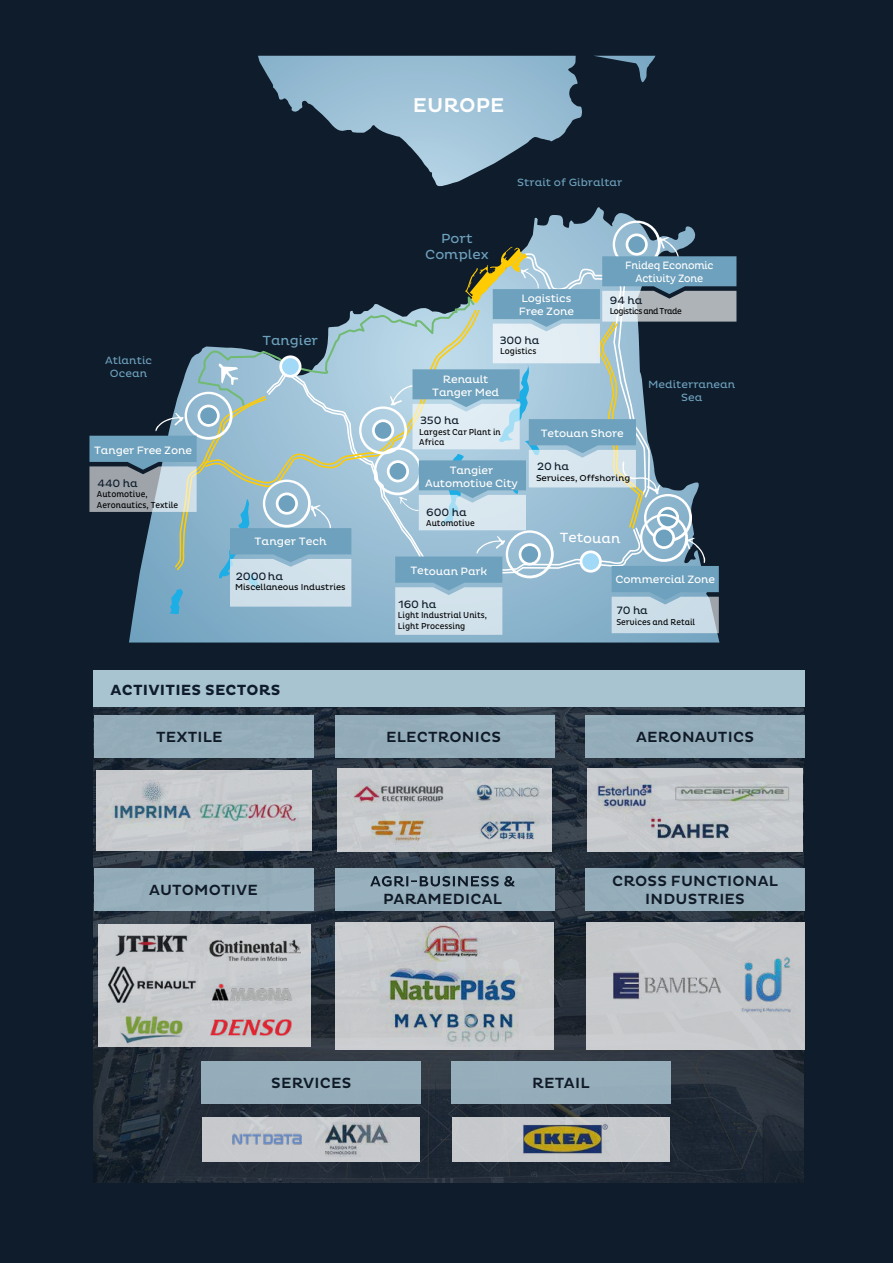
<style>
.page{position:relative;width:893px;height:1263px;background:#0e1c2b}
.page>*{position:absolute;margin:0;border:0;box-sizing:border-box;transform-origin:0 0}
.t1{font:500 20.25px "Pluto";color:#fff}
.t2{font:500 15px/18px "Pluto";letter-spacing:.015em;color:#101a27;text-align:center}
.t3{font:700 15px "Pluto";letter-spacing:.015em;color:#0e1c2b}
.t4{font:13.5px "Pluto";letter-spacing:-.005em;color:#fff}
.t5{font:13.35px/16px "Pluto";color:#6ea1bd;text-align:center}
.t6{font:10.8px/13px "Pluto";letter-spacing:-.015em;color:#fff;text-align:center}
.t7{font:10.8px/12.9px "Pluto";color:#6ea1bd;text-align:center}
.t8{font:10.8px "Pluto";letter-spacing:-.015em;color:#0f1c2a}
.t9{font:10.8px/13px "Pluto";letter-spacing:-.015em;color:#fff;text-align:center;scale:.92 1}
.t10{font:10.8px "Pluto";letter-spacing:-.01em;color:#0f1b2a}
.t11{font:8.85px/10.5px "Pluto Cond";color:#000}
.t12{font:8.85px "Pluto";color:#000;scale:.95 1}
.t13{font:8.85px "Pluto";color:#000}
.t14{font:8.85px "Pluto Cond";letter-spacing:-.05em;color:#000}
</style>
<div class="page">
<img style="left:94px;top:707px;width:710px;height:475px">
<div style="left:94px;top:715px;width:219px;height:43px;background:#94acb9"></div>
<div style="left:335px;top:715px;width:220px;height:43px;background:#94adba"></div>
<div style="left:585px;top:715px;width:219px;height:43px;background:#94adba"></div>
<div style="left:94px;top:868px;width:219px;height:43px;background:#95adba"></div>
<div style="left:335px;top:868px;width:220px;height:43px;background:#95adba"></div>
<div style="left:585px;top:868px;width:219px;height:43px;background:#94adba"></div>
<svg style="left:370px;top:876px;width:145px;height:10px"></svg>
<svg style="left:93px;top:764px;width:220px;height:91px"></svg>
<svg style="left:93px;top:921px;width:220px;height:129px"></svg>
<svg style="left:335px;top:764px;width:220px;height:91px"></svg>
<div style="left:452px;top:1117px;width:218px;height:44px;background:#c6c9cc"></div>
<div style="left:335px;top:922px;width:219px;height:127px;background:#c7c9cc"></div>
<div style="left:586px;top:922px;width:218px;height:127px;background:#c6c8cb"></div>
<svg style="left:584px;top:764px;width:220px;height:91px"></svg>
<img style="left:587px;top:768px;width:215px;height:83px">
<img style="left:384px;top:923px;width:140px;height:79px">
<img style="left:337px;top:769px;width:215px;height:82px">
<img style="left:380px;top:1000px;width:138px;height:46px">
<img style="left:96px;top:770px;width:215px;height:81px">
<img style="left:523px;top:1124px;width:85px;height:30px">
<div style="left:451px;top:1061px;width:219px;height:43px;background:#96aebb"></div>
<div style="left:202px;top:1061px;width:219px;height:43px;background:#96aeba"></div>
<img style="left:99px;top:925px;width:211px;height:121px">
<img style="left:207px;top:931px;width:94px;height:38px">
<img style="left:207px;top:969px;width:89px;height:46px">
<img style="left:211px;top:1019px;width:80px;height:16px">
<img style="left:613px;top:971px;width:108px;height:28px">
<img style="left:741px;top:957px;width:50px;height:56px">
<div style="left:203px;top:1117px;width:217px;height:44px;background:#c7c9cc"></div>
<img style="left:324px;top:1122px;width:67px;height:34px">
<img style="left:232px;top:1133px;width:70px;height:12px">
<svg style="left:129px;top:207px;width:590px;height:435px"></svg>
<svg style="left:595px;top:56px;width:60px;height:27px"></svg>
<svg style="left:258px;top:56px;width:324px;height:131px"></svg>
<div style="left:93px;top:671px;width:712px;height:36px;background:#a9c4d1"></div>
<svg style="left:89px;top:220px;width:647px;height:415px"></svg>
<p class="t7" style="left:105px;top:354px;width:49px">Atlantic<br>Ocean</p>
<p class="t6" style="left:94px;top:444px;width:99px">Tanger Free Zone</p>
<p class="t8" style="left:98px;top:477px;width:42px">440 ha</p>
<p class="t11" style="left:97px;top:489px;width:83px">Automotive,<br>Aeronautics, Textile</p>
<h3 class="t5" style="left:262px;top:332px;width:57px">Tangier</h3>
<p class="t6" style="left:255px;top:535px;width:74px">Tanger Tech</p>
<p class="t10" style="left:236px;top:570px;width:49px">2000ha</p>
<p class="t12" style="left:235px;top:582px;width:118px">Miscellaneous Industries</p>
<h2 class="t3" style="left:111px;top:681px;width:171px">ACTIVITIES SECTORS</h2>
<h2 class="t2" style="left:156px;top:728px;width:68px">TEXTILE</h2>
<h1 class="t1" style="left:413px;top:93px;width:93px">EUROPE</h1>
<h3 class="t5" style="left:425px;top:231px;width:65px">Port<br>Complex</h3>
<p class="t7" style="left:517px;top:176px;width:107px">Strait of Gibraltar</p>
<p class="t9" style="left:625px;top:259px;width:98px">Fnideq Economic<br>Activity Zone</p>
<p class="t6" style="left:519px;top:292px;width:57px;text-align:left">Logistics<br>Free Zone</p>
<p class="t8" style="left:610px;top:294px;width:34px">94 ha</p>
<p class="t14" style="left:610px;top:306px;width:74px">Logistics and Trade</p>
<p class="t8" style="left:500px;top:334px;width:41px">300 ha</p>
<p class="t11" style="left:500px;top:346px;width:38px">Logistics</p>
<p class="t6" style="left:432px;top:373px;width:68px">Renault<br>Tanger Med</p>
<p class="t8" style="left:420px;top:415px;width:40px">350 ha</p>
<p class="t11" style="left:419px;top:426px;width:83px">Largest Car Plant in<br>Africa</p>
<p class="t6" style="left:425px;top:464px;width:94px">Tangier<br>Automotive City</p>
<p class="t8" style="left:426px;top:506px;width:42px">600 ha</p>
<p class="t11" style="left:426px;top:517px;width:50px">Automotive</p>
<p class="t6" style="left:541px;top:427px;width:84px">Tetouan Shore</p>
<p class="t8" style="left:537px;top:461px;width:34px">20 ha</p>
<p class="t13" style="left:536px;top:473px;width:95px">Services, Offshoring</p>
<h3 class="t4" style="left:560px;top:530px;width:62px">Tetouan</h3>
<p class="t7" style="left:648px;top:378px;width:89px">Mediterranean<br>Sea</p>
<p class="t6" style="left:411px;top:565px;width:78px">Tetouan Park</p>
<p class="t8" style="left:398px;top:598px;width:39px">160 ha</p>
<p class="t11" style="left:398px;top:610px;width:91px">Light Industrial Units,<br>Light Processing</p>
<h2 class="t2" style="left:386px;top:728px;width:116px">ELECTRONICS</h2>
<p class="t6" style="left:616px;top:573px;width:101px">Commercial Zone</p>
<p class="t8" style="left:617px;top:605px;width:33px">70 ha</p>
<p class="t11" style="left:616px;top:617px;width:80px">Services and Retail</p>
<h2 class="t2" style="left:636px;top:728px;width:119px">AERONAUTICS</h2>
<h2 class="t2" style="left:149px;top:882px;width:110px">AUTOMOTIVE</h2>
<h2 class="t2" style="left:383px;top:891px;width:120px">PARAMEDICAL</h2>
<h2 class="t2" style="left:612px;top:873px;width:167px">CROSS FUNCTIONAL<br>INDUSTRIES</h2>
<h2 class="t2" style="left:271px;top:1074px;width:82px">SERVICES</h2>
<h2 class="t2" style="left:532px;top:1074px;width:59px">RETAIL</h2>
</div>
